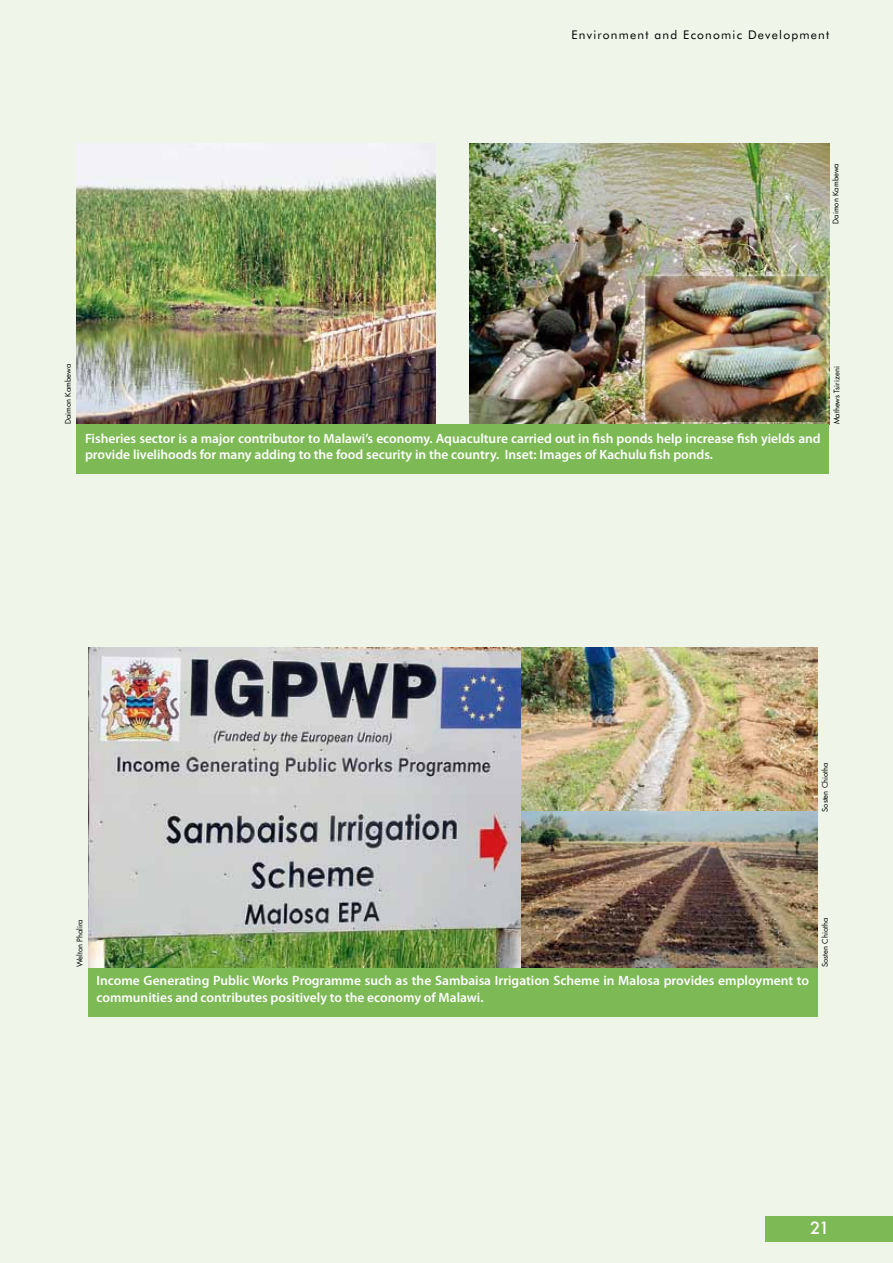
<style>
.page{position:relative;width:893px;height:1263px;background:#eff5e8}
.page>*{position:absolute;margin:0;border:0;box-sizing:border-box;transform-origin:0 0}
.t1{font:500 16.5px "Futura";color:#fff}
.t2{font:600 13.5px/16.2px "Myriad Pro";color:#fff}
.t3{font:12px "Futura BT";letter-spacing:.1em;color:#000}
.t4{font:7.5px "Futura";color:#000}
</style>
<div class="page">
<div style="left:88px;top:967px;width:730px;height:49px;background:#7db955"></div>
<img style="left:88px;top:647px;width:435px;height:320px">
<img style="left:521px;top:648px;width:297px;height:319px">
<img style="left:77px;top:144px;width:359px;height:280px">
<img style="left:470px;top:144px;width:359px;height:280px">
<img style="left:646px;top:277px;width:179px;height:144px">
<div style="left:77px;top:424px;width:752px;height:49px;background:#7db955"></div>
<div style="left:765px;top:1216px;width:128px;height:25px;background:#7db955"></div>
<p class="t3" style="left:571px;top:27px;width:259px">Environment and Economic Development</p>
<p class="t4" style="left:830px;top:224px;width:62px;rotate:-90deg">Daimon Kambewa</p>
<p class="t4" style="left:63px;top:424px;width:62px;rotate:-90deg">Daimon Kambewa</p>
<p class="t4" style="left:831px;top:424px;width:59px;rotate:-90deg">Mathews Tsirizeni</p>
<p class="t2" style="left:85px;top:430px;width:737px">Fisheries sector is a major contributor to Malawi’s economy. Aquaculture carried out in fish ponds help increase fish yields and provide livelihoods for many adding to the food security in the country. Inset: Images of Kachulu fish ponds.</p>
<p class="t4" style="left:820px;top:812px;width:50px;rotate:-90deg">Sosten Chiotha</p>
<p class="t4" style="left:74px;top:967px;width:49px;rotate:-90deg">Welton Phalira</p>
<p class="t2" style="left:97px;top:972px;width:714px">Income Generating Public Works Programme such as the Sambaisa Irrigation Scheme in Malosa provides employment to communities and contributes positively to the economy of Malawi.</p>
<p class="t4" style="left:820px;top:967px;width:50px;rotate:-90deg">Sosten Chiotha</p>
<p class="t1" style="left:810px;top:1216px;width:20px">21</p>
</div>
